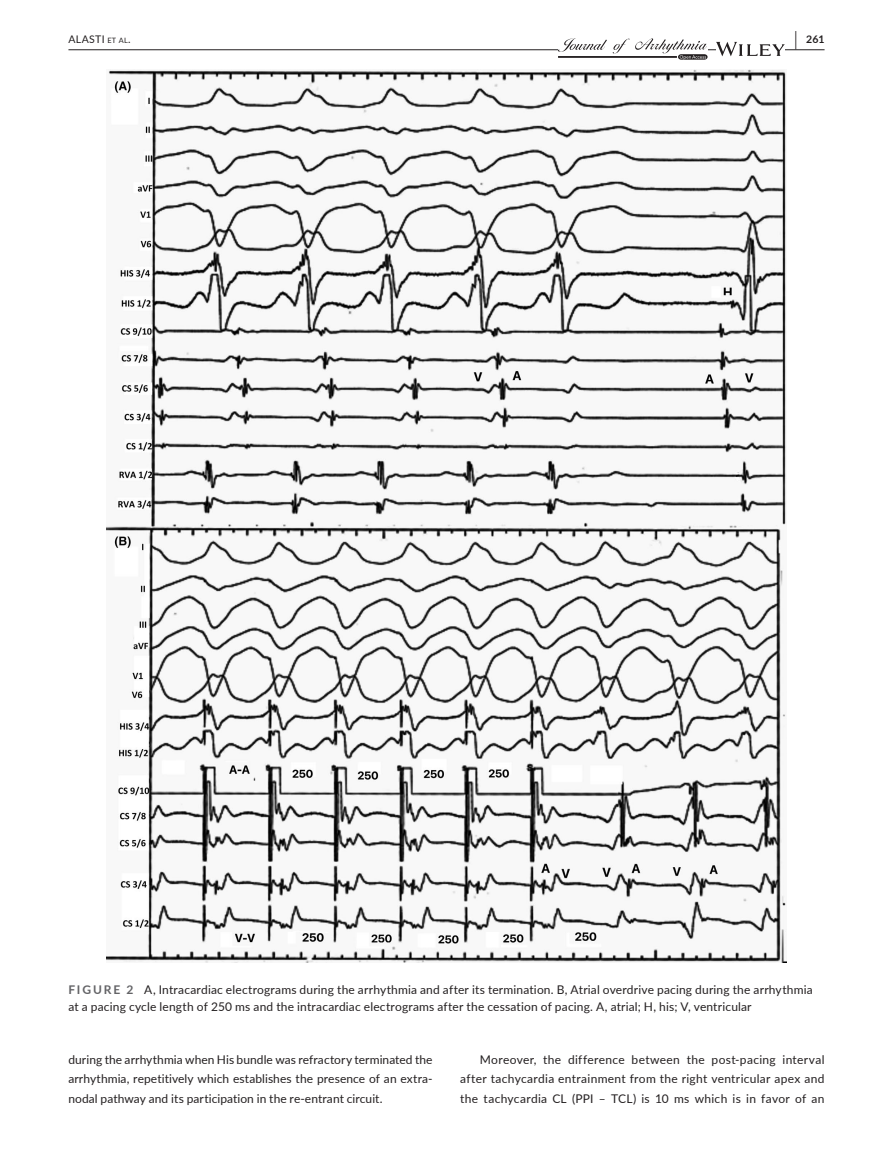
<style>
.page{position:relative;width:893px;height:1174px;background:#fff}
.page>*{position:absolute;margin:0;border:0;box-sizing:border-box;transform-origin:0 0}
.t1{font:12px/19.5px "Lato";letter-spacing:.015em;color:#231f20;text-align:justify}
.t2{font:10.5px "Lato";letter-spacing:.03em;color:#231f20}
.t3{font:700 10.5px "Lato";color:#231f20}
.s1{font-size:7.35px}
.s2{font-size:19.5px}
.s3{font-weight:700;color:#636366}
</style>
<div class="page">
<hr style="left:68px;top:49px;width:756px;height:1px;background:#231f20">
<svg style="left:558px;top:38px;width:150px;height:22px"></svg>
<svg style="left:716px;top:42px;width:69px;height:14px"></svg>
<img style="left:106px;top:70px;width:681px;height:892px">
<p class="t2" style="left:68px;top:31px;width:64px">ALASTI <span class="s1">et al</span>.</p>
<p class="t3" style="left:795px;top:31px;width:31px"><span class="s2">|</span> 261</p>
<p class="t1" style="left:68px;top:981px;width:746px;line-height:16.5px"><span class="s3">FIGURE 2</span> A, Intracardiac electrograms during the arrhythmia and after its termination. B, Atrial overdrive pacing during the arrhythmia at a pacing cycle length of 250 ms and the intracardiac electrograms after the cessation of pacing. A, atrial; H, his; V, ventricular</p>
<p class="t1" style="left:68px;top:1049px;width:366px">during the arrhythmia when His bundle was refractory terminated the arrhythmia, repetitively which establishes the presence of an extra&shy;nodal pathway and its participation in the re-entrant circuit.</p>
<p class="t1" style="left:460px;top:1049px;width:366px;text-indent:20px">Moreover, the difference between the post-pacing interval after tachycardia entrainment from the right ventricular apex and the tachycardia CL (PPI – TCL) is 10 ms which is in favor of an</p>
</div>
